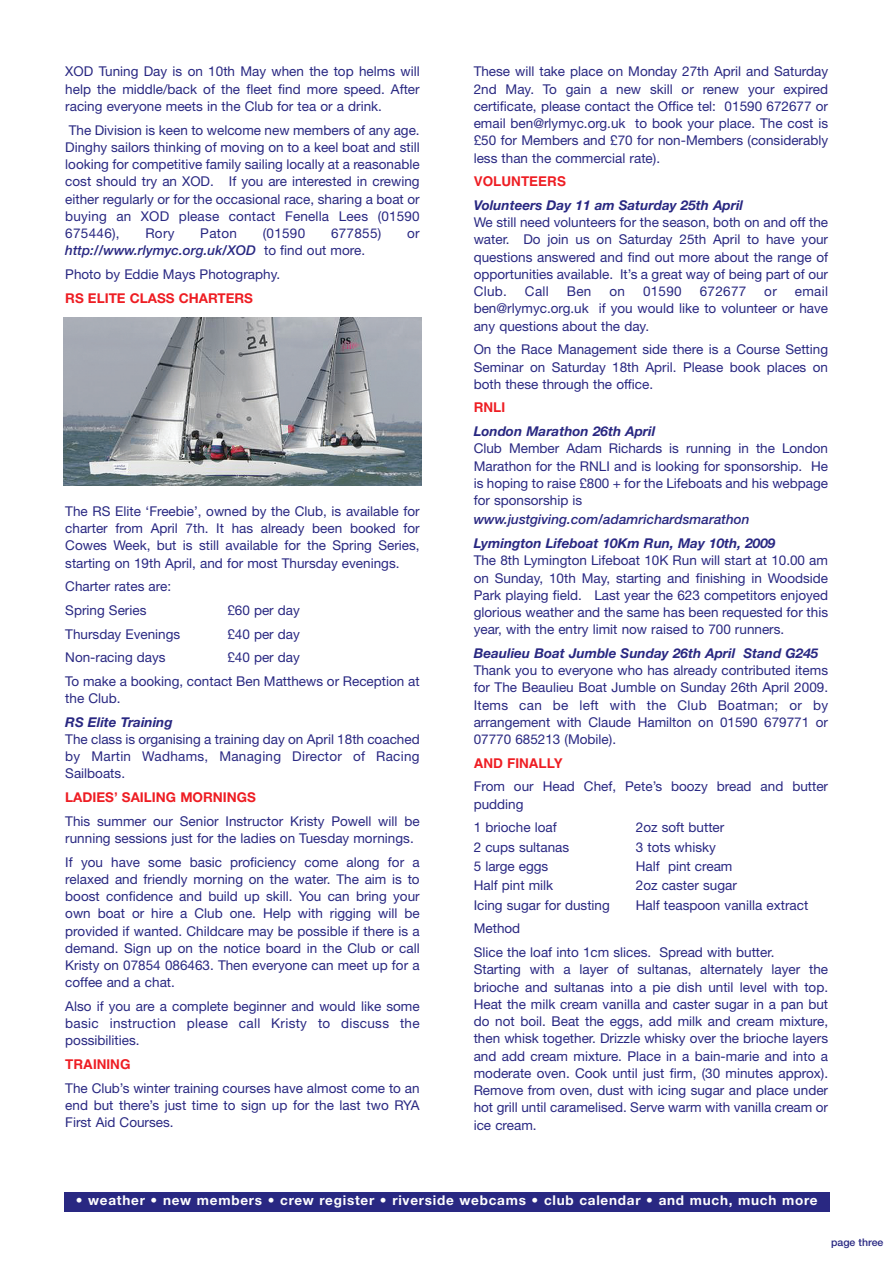
<style>
.page{position:relative;width:893px;height:1263px;background:#fff}
.page>*{position:absolute;margin:0;border:0;box-sizing:border-box;transform-origin:0 0}
.t1{font:13.5px/17.2px "Helvetica Neue";color:#292882;text-align:justify}
.t2{font:italic 700 13.5px "Helvetica Neue";color:#292882}
.t3{font:700 13.5px "Helvetica Neue";letter-spacing:.055em;color:#fff}
.t4{font:700 13.5px "Helvetica Neue";color:#ee1d23}
.t5{font:italic 500 13.5px "Helvetica Neue";color:#292882}
.t6{font:700 13.5px "Helvetica";color:#ee1d23}
.t7{font:500 10.5px "Helvetica Neue";color:#292882}
.s1{font-weight:500;font-style:italic}
</style>
<div class="page">
<div style="left:64px;top:1192px;width:765px;height:19px;background:#292882"></div>
<img style="left:64px;top:318px;width:357px;height:167px">
<p class="t1" style="left:65px;top:64px;width:356px">XOD Tuning Day is on 10th May when the top helms will help the middle/back of the fleet find more speed. After racing everyone meets in the Club for tea or a drink.</p>
<p class="t1" style="left:65px;top:122px;width:356px">The Division is keen to welcome new members of any age.<br>Dinghy sailors thinking of moving on to a keel boat and still looking for competitive family sailing locally at a reasonable cost should try an XOD. If you are interested in crewing either regularly or for the occasional race, sharing a boat or buying an XOD please contact Fenella Lees (01590<br>675446),</p>
<p class="t1" style="left:145px;top:226px;width:31px">Rory</p>
<p class="t1" style="left:200px;top:226px;width:38px">Paton</p>
<p class="t1" style="left:263px;top:226px;width:44px">(01590</p>
<p class="t1" style="left:331px;top:226px;width:52px">677855)</p>
<p class="t1" style="left:407px;top:226px;width:14px">or</p>
<p class="t1" style="left:65px;top:240px;width:301px;line-height:23.7px"><span class="s1">http://www.rlymyc.org.uk/XOD</span> to find out more.<br>Photo by Eddie Mays Photography.</p>
<p class="t4" style="left:65px;top:293px;width:189px">RS ELITE CLASS CHARTERS</p>
<p class="t1" style="left:65px;top:504px;width:356px">The RS Elite ‘Freebie’, owned by the Club, is available for charter from April 7th. It has already been booked for Cowes Week, but is still available for the Spring Series, starting on 19th April, and for most Thursday evenings.</p>
<p class="t1" style="left:65px;top:576px;width:107px;line-height:23.7px">Charter rates are:<br>Spring Series</p>
<p class="t1" style="left:227px;top:603px;width:74px">£60 per day</p>
<p class="t1" style="left:65px;top:626px;width:116px">Thursday Evenings</p>
<p class="t1" style="left:227px;top:626px;width:74px">£40 per day</p>
<p class="t1" style="left:65px;top:650px;width:102px">Non-racing days</p>
<p class="t1" style="left:65px;top:647px;width:356px;line-height:23.7px;text-indent:162px">£40 per day<br>To make a booking, contact Ben Matthews or Reception at</p>
<p class="t1" style="left:65px;top:691px;width:57px">the Club.</p>
<p class="t2" style="left:65px;top:717px;width:109px">RS Elite Training</p>
<p class="t1" style="left:65px;top:732px;width:356px">The class is organising a training day on April 18th coached by Martin Wadhams, Managing Director of Racing Sailboats.</p>
<p class="t4" style="left:65px;top:792px;width:192px">LADIES’ SAILING MORNINGS</p>
<p class="t1" style="left:65px;top:814px;width:356px">This summer our Senior Instructor Kristy Powell will be running sessions just for the ladies on Tuesday mornings.</p>
<p class="t1" style="left:65px;top:854px;width:356px">If you have some basic proficiency come along for a relaxed and friendly morning on the water. The aim is to boost confidence and build up skill. You can bring your own boat or hire a Club one. Help with rigging will be provided if wanted. Childcare may be possible if there is a demand. Sign up on the notice board in the Club or call Kristy on 07854 086463. Then everyone can meet up for a coffee and a chat.</p>
<p class="t1" style="left:65px;top:999px;width:356px">Also if you are a complete beginner and would like some basic instruction please call Kristy to discuss the possibilities.</p>
<p class="t6" style="left:65px;top:1059px;width:67px">TRAINING</p>
<p class="t1" style="left:65px;top:1081px;width:356px">The Club’s winter training courses have almost come to an end but there’s just time to sign up for the last two RYA First Aid Courses.</p>
<p class="t1" style="left:473px;top:64px;width:356px">These will take place on Monday 27th April and Saturday 2nd May. To gain a new skill or renew your expired certificate, please contact the Office tel: 01590 672677 or email ben@rlymyc.org.uk to book your place. The cost is £50 for Members and £70 for non-Members (considerably less than the commercial rate).</p>
<p class="t6" style="left:473px;top:177px;width:94px">VOLUNTEERS</p>
<p class="t2" style="left:473px;top:200px;width:271px">Volunteers Day 11 am Saturday 25th April</p>
<p class="t1" style="left:473px;top:215px;width:356px">We still need volunteers for the season, both on and off the water. Do join us on Saturday 25th April to have your questions answered and find out more about the range of opportunities available. It’s a great way of being part of our Club.</p>
<p class="t1" style="left:525px;top:284px;width:25px">Call</p>
<p class="t1" style="left:567px;top:284px;width:26px">Ben</p>
<p class="t1" style="left:609px;top:284px;width:17px">on</p>
<p class="t1" style="left:643px;top:284px;width:40px">01590</p>
<p class="t1" style="left:699px;top:284px;width:48px">672677</p>
<p class="t1" style="left:764px;top:284px;width:14px">or</p>
<p class="t1" style="left:473px;top:284px;width:356px;text-indent:321px">email ben@rlymyc.org.uk if you would like to volunteer or have any questions about the day.</p>
<p class="t1" style="left:473px;top:342px;width:356px">On the Race Management side there is a Course Setting Seminar on Saturday 18th April. Please book places on both these through the office.</p>
<p class="t6" style="left:473px;top:403px;width:33px">RNLI</p>
<p class="t2" style="left:473px;top:426px;width:183px">London Marathon 26th April</p>
<p class="t1" style="left:473px;top:441px;width:356px">Club Member Adam Richards is running in the London Marathon for the RNLI and is looking for sponsorship. He is hoping to raise £800 + for the Lifeboats and his webpage for sponsorship is</p>
<p class="t5" style="left:473px;top:515px;width:277px">www.justgiving.com/adamrichardsmarathon</p>
<p class="t2" style="left:473px;top:538px;width:303px">Lymington Lifeboat 10Km Run, May 10th, 2009</p>
<p class="t1" style="left:473px;top:553px;width:356px">The 8th Lymington Lifeboat 10K Run will start at 10.00 am on Sunday, 10th May, starting and finishing in Woodside Park playing field. Last year the 623 competitors enjoyed glorious weather and the same has been requested for this year, with the entry limit now raised to 700 runners.</p>
<p class="t2" style="left:473px;top:648px;width:346px">Beaulieu Boat Jumble Sunday 26th April Stand G245</p>
<p class="t1" style="left:473px;top:663px;width:356px">Thank you to everyone who has already contributed items for The Beaulieu Boat Jumble on Sunday 26th April 2009.<br>Items can be left with the Club Boatman; or by arrangement with Claude Hamilton on 01590 679771 or 07770 685213 (Mobile).</p>
<p class="t6" style="left:473px;top:758px;width:91px">AND FINALLY</p>
<p class="t1" style="left:473px;top:779px;width:356px">From our Head Chef, Pete’s boozy bread and butter pudding</p>
<p class="t1" style="left:473px;top:820px;width:84px">1 brioche loaf</p>
<p class="t1" style="left:635px;top:820px;width:90px">2oz soft butter</p>
<p class="t1" style="left:473px;top:840px;width:97px">2 cups sultanas</p>
<p class="t1" style="left:635px;top:840px;width:81px">3 tots whisky</p>
<p class="t1" style="left:473px;top:859px;width:76px">5 large eggs</p>
<p class="t1" style="left:635px;top:859px;width:98px">Half pint cream</p>
<p class="t1" style="left:473px;top:878px;width:81px">Half pint milk</p>
<p class="t1" style="left:635px;top:878px;width:102px">2oz caster sugar</p>
<p class="t1" style="left:473px;top:898px;width:138px">Icing sugar for dusting</p>
<p class="t1" style="left:635px;top:898px;width:174px">Half teaspoon vanilla extract</p>
<p class="t1" style="left:473px;top:918px;width:302px;line-height:23.7px">Method<br>Slice the loaf into 1cm slices. Spread with butter.</p>
<p class="t1" style="left:473px;top:962px;width:356px">Starting with a layer of sultanas, alternately layer the brioche and sultanas into a pie dish until level with top.<br>Heat the milk cream vanilla and caster sugar in a pan but do not boil. Beat the eggs, add milk and cream mixture, then whisk together. Drizzle whisky over the brioche layers and add cream mixture. Place in a bain-marie and into a moderate oven. Cook until just firm, (30 minutes approx).<br>Remove from oven, dust with icing sugar and place under hot grill until caramelised. Serve warm with vanilla cream or ice cream.</p>
<p class="t3" style="left:76px;top:1196px;width:743px">• weather • new members • crew register • riverside webcams • club calendar • and much, much more</p>
<p class="t7" style="left:831px;top:1238px;width:54px">page three</p>
</div>
